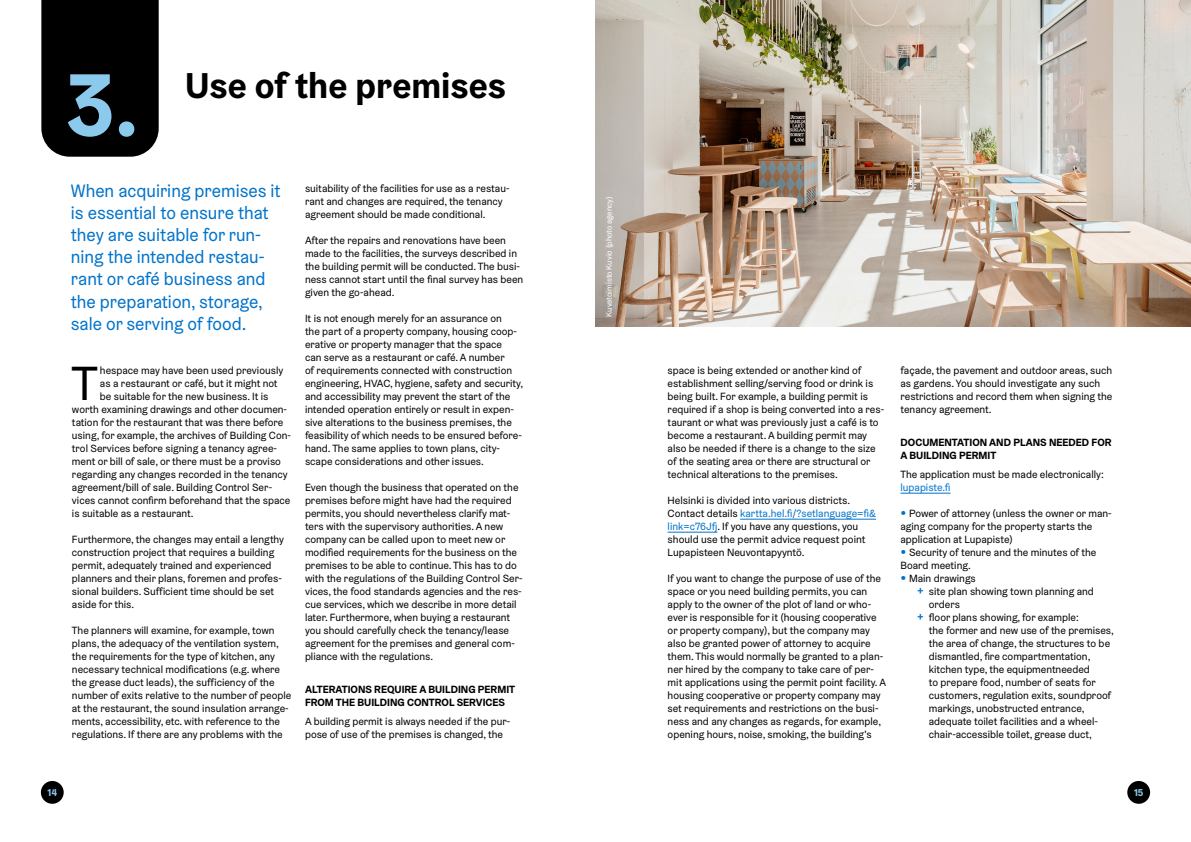
<style>
.page{position:relative;width:1191px;height:842px;background:#fff}
.page>*{position:absolute;margin:0;border:0;box-sizing:border-box;transform-origin:0 0}
.Numerot{font:700 88.7px "Helsinki Grotesk";color:#8bcaed}
.Leipis_anfangi{font:48.1px "Helsinki Grotesk";color:#000}
.Otsikko{font:700 36px "Helsinki Grotesk";color:#000}
.Ingressi{font:18px/22px "Helsinki Grotesk";color:#0073ca}
.Leipis{font:10.5px/13px "Helsinki Grotesk";color:#000}
.Leipis_anfangi-2{font:10.5px "Helsinki Grotesk";color:#000}
.Leipis_bullet_sis{font:10.5px/13px "Helsinki Grotesk";color:#000}
.Leipis_bullet{font:10.5px/13px "Helsinki Grotesk";color:#000}
.väliotsikko{font:700 10.5px/13px "Helsinki Grotesk";color:#000}
.t1{font:700 10px "Helsinki Grotesk";color:#8bcaed}
.t2{font:8px "Helsinki Grotesk";color:#fff}
.s1{color:#0073ca}
.s2{font-weight:700;font-size:17px;color:#0073ca}
.s3{font-weight:700;font-size:10px;color:#0073ca}
</style>
<div class="page">
<div style="left:41px;top:0;width:118px;height:157px;background:#000"></div>
<img style="left:595px;top:0;width:596px;height:327px">
<div style="left:41px;top:781px;width:23px;height:23px;background:#000;border-radius:50%"></div>
<div style="left:1127px;top:781px;width:23px;height:23px;background:#000;border-radius:50%"></div>
<hr style="left:740px;top:519px;width:136px;height:1px;background:#0073ca">
<hr style="left:667px;top:532px;width:50px;height:1px;background:#0073ca">
<hr style="left:900px;top:493px;width:50px;height:1px;background:#0073ca">
<h1 class="Numerot" style="left:66px;top:48px;width:75px">3.</h1>
<h1 class="Otsikko" style="left:185px;top:62px;width:322px">Use of the premises</h1>
<p class="Ingressi" style="left:71px;top:180px;width:211px">When acquiring premises it is essential to ensure that they are suitable for run&shy;ning the intended restau&shy;rant or café business and the preparation, storage, sale or serving of food.</p>
<p class="Leipis" style="left:305px;top:182px;width:206px">suitability of the facilities for use as a restau&shy;rant and changes are required, the tenancy agreement should be made conditional.</p>
<p class="Leipis" style="left:305px;top:234px;width:220px">After the repairs and renovations have been made to the facilities, the surveys described in the building permit will be conducted. The busi&shy;ness cannot start until the final survey has been given the go-ahead.</p>
<p class="Leipis" style="left:305px;top:312px;width:220px">It is not enough merely for an assurance on<br>the part of a property company, housing coop&shy;erative or property manager that the space<br>can serve as a restaurant or café. A number<br>of requirements connected with construction engineering, HVAC, hygiene, safety and security, and accessibility may prevent the start of the intended operation entirely or result in expen&shy;sive alterations to the business premises, the feasibility of which needs to be ensured before&shy;hand. The same applies to town plans, city&shy;scape considerations and other issues.</p>
<p class="Leipis" style="left:305px;top:481px;width:219px">Even though the business that operated on the premises before might have had the required permits, you should nevertheless clarify mat&shy;ters with the supervisory authorities. A new company can be called upon to meet new or modified requirements for the business on the premises to be able to continue. This has to do with the regulations of the Building Control Ser&shy;vices, the food standards agencies and the res&shy;cue services, which we describe in more detail later. Furthermore, when buying a restaurant you should carefully check the tenancy/lease agreement for the premises and general com&shy;pliance with the regulations.</p>
<p class="väliotsikko" style="left:305px;top:683px;width:212px">ALTERATIONS REQUIRE A BUILDING PERMIT<br>FROM THE BUILDING CONTROL SERVICES</p>
<p class="Leipis" style="left:305px;top:715px;width:207px">A building permit is always needed if the pur&shy;pose of use of the premises is changed, the</p>
<p class="Leipis_anfangi" style="left:72px;top:353px;width:27px">T</p>
<p class="Leipis_anfangi-2" style="left:100px;top:364px;width:185px">hespace may have been used previously</p>
<p class="Leipis_anfangi-2" style="left:100px;top:377px;width:179px">as a restaurant or café, but it might not</p>
<p class="Leipis_anfangi-2" style="left:100px;top:390px;width:170px">be suitable for the new business. It is</p>
<p class="Leipis_anfangi-2" style="left:72px;top:403px;width:217px">worth examining drawings and other documen-</p>
<p class="Leipis_anfangi-2" style="left:72px;top:416px;width:213px">tation for the restaurant that was there before</p>
<p class="Leipis_anfangi-2" style="left:72px;top:429px;width:220px">using, for example, the archives of Building Con-</p>
<p class="Leipis_anfangi-2" style="left:72px;top:442px;width:207px">trol Services before signing a tenancy agree-</p>
<p class="Leipis_anfangi-2" style="left:72px;top:455px;width:210px">ment or bill of sale, or there must be a proviso</p>
<p class="Leipis_anfangi-2" style="left:72px;top:468px;width:217px">regarding any changes recorded in the tenancy</p>
<p class="Leipis_anfangi-2" style="left:72px;top:481px;width:202px">agreement/bill of sale. Building Control Ser-</p>
<p class="Leipis_anfangi-2" style="left:72px;top:494px;width:220px">vices cannot confirm beforehand that the space</p>
<p class="Leipis_anfangi-2" style="left:72px;top:507px;width:123px">is suitable as a restaurant.</p>
<p class="Leipis" style="left:72px;top:533px;width:214px">Furthermore, the changes may entail a lengthy construction project that requires a building permit, adequately trained and experienced planners and their plans, foremen and profes&shy;sional builders. Sufficient time should be set aside for this.</p>
<p class="Leipis" style="left:72px;top:624px;width:221px">The planners will examine, for example, town plans, the adequacy of the ventilation system, the requirements for the type of kitchen, any necessary technical modifications (e.g. where the grease duct leads), the sufficiency of the number of exits relative to the number of people at the restaurant, the sound insulation arrange&shy;ments, accessibility, etc. with reference to the regulations. If there are any problems with the</p>
<p class="t2" style="left:604px;top:317px;width:122px;rotate:-90deg">Kuvatoimisto Kuvio (photo agency)</p>
<p class="Leipis" style="left:667px;top:364px;width:218px">space is being extended or another kind of establishment selling/serving food or drink is being built. For example, a building permit is required if a shop is being converted into a res&shy;taurant or what was previously just a café is to become a restaurant. A building permit may also be needed if there is a change to the size of the seating area or there are structural or technical alterations to the premises.</p>
<p class="Leipis" style="left:667px;top:494px;width:210px">Helsinki is divided into various districts.<br>Contact details <span class="s1">kartta.hel.fi/?setlanguage=fi&amp; link=c76Jfj</span>. If you have any questions, you should use the permit advice request point Lupapisteen Neuvontapyyntö.</p>
<p class="Leipis" style="left:667px;top:572px;width:220px">If you want to change the purpose of use of the space or you need building permits, you can apply to the owner of the plot of land or who&shy;ever is responsible for it (housing cooperative or property company), but the company may also be granted power of attorney to acquire them. This would normally be granted to a plan&shy;ner hired by the company to take care of per&shy;mit applications using the permit point facility. A housing cooperative or property company may set requirements and restrictions on the busi&shy;ness and any changes as regards, for example, opening hours, noise, smoking, the building’s</p>
<p class="Leipis" style="left:900px;top:364px;width:213px">façade, the pavement and outdoor areas, such as gardens. You should investigate any such restrictions and record them when signing the tenancy agreement.</p>
<p class="väliotsikko" style="left:900px;top:436px;width:212px">DOCUMENTATION AND PLANS NEEDED FOR<br>A BUILDING PERMIT</p>
<p class="Leipis" style="left:900px;top:468px;width:205px">The application must be made electronically: <span class="s1">lupapiste.fi</span></p>
<p class="Leipis_bullet" style="left:900px;top:507px;width:213px"><span class="s2">•</span> Power of attorney (unless the owner or man&shy;aging company for the property starts the application at Lupapiste)</p>
<p class="Leipis_bullet" style="left:900px;top:546px;width:197px"><span class="s2">•</span> Security of tenure and the minutes of the<br>Board meeting.</p>
<p class="Leipis_bullet" style="left:900px;top:572px;width:77px"><span class="s2">•</span> Main drawings</p>
<p class="Leipis_bullet_sis" style="left:929px;top:585px;width:166px;text-indent:-11px"><span class="s3">+</span> site plan showing town planning and orders</p>
<p class="Leipis_bullet_sis" style="left:929px;top:611px;width:187px;text-indent:-11px"><span class="s3">+</span> floor plans showing, for example:<br>the former and new use of the premises, the area of change, the structures to be dismantled, fire compartmentation, kitchen type, the equipmentneeded<br>to prepare food, number of seats for customers, regulation exits, soundproof markings, unobstructed entrance, adequate toilet facilities and a wheel&shy;chair-accessible toilet, grease duct,</p>
<p class="t1" style="left:47px;top:786px;width:11px">14</p>
<p class="t1" style="left:1134px;top:786px;width:11px">15</p>
</div>
